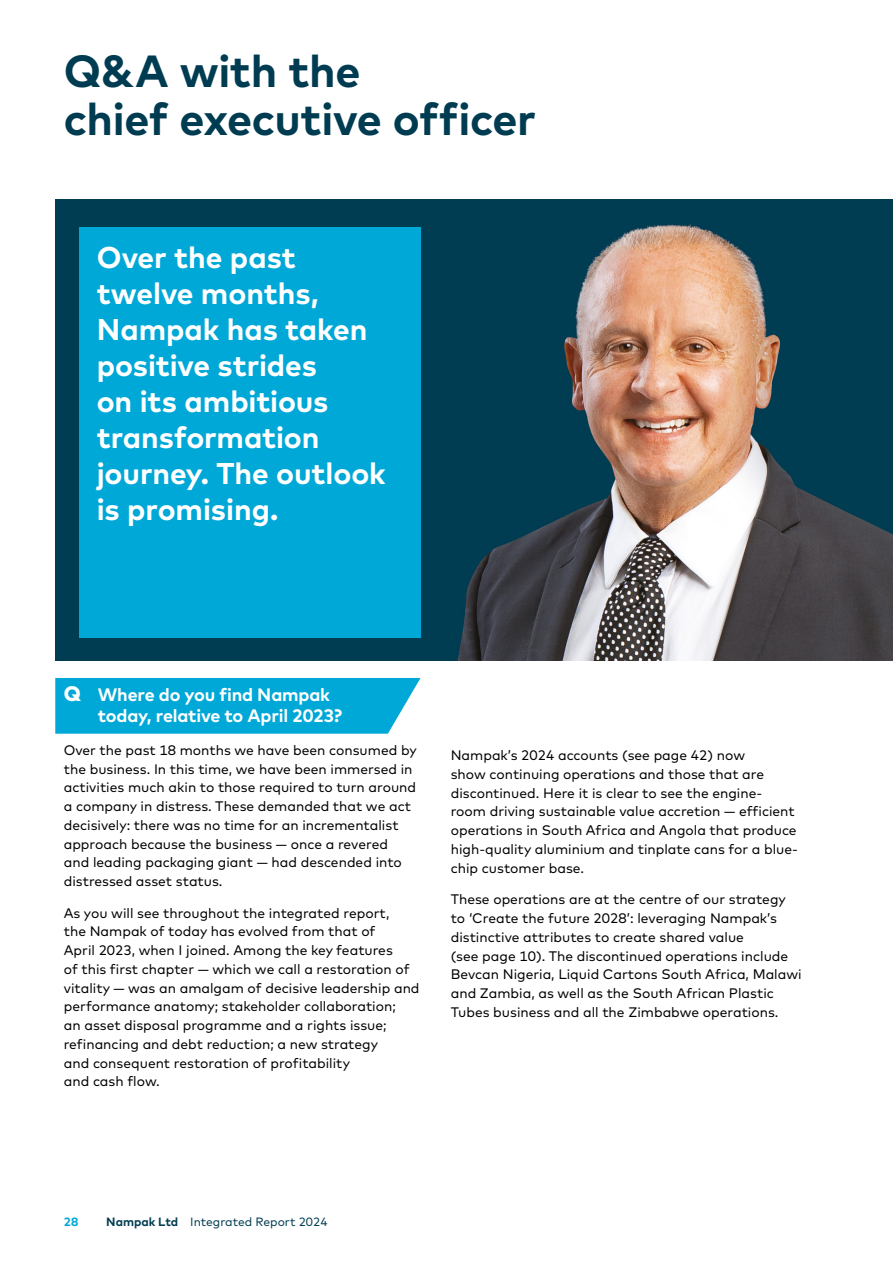
<style>
.page{position:relative;width:893px;height:1263px;background:#fff}
.page>*{position:absolute;margin:0;border:0;box-sizing:border-box;transform-origin:0 0}
.Page_Header{font:700 45px/48px "Mark Pro";letter-spacing:-.01em;color:#003c51}
.Body_Text{font:700 30px/36px "Mark Pro";letter-spacing:-.005em;color:#fff}
.Subheading_1{font:700 18px/21px "Mark Pro";letter-spacing:-.01em;color:#fff}
.Body_Text-2{font:13.8px/18.8px "Mark Pro";color:#000}
.t1{font:12px "Mark Pro";color:#003c51}
.t2{font:700 12px "Mark Pro";color:#00a8d7}
.s1{font-weight:800;font-size:21px}
.s2{font-weight:700}
</style>
<div class="page">
<div style="left:55px;top:678px;width:365px;height:56px;background:#00a8d7"></div>
<img style="left:55px;top:200px;width:838px;height:461px">
<div style="left:80px;top:227px;width:341px;height:411px;background:#00a8d7"></div>
<p class="Page_Header" style="left:64px;top:43px;width:474px">Q&amp;A with the<br>chief executive officer</p>
<p class="Body_Text" style="left:97px;top:237px;width:290px">Over the past twelve months,<br>Nampak has taken positive strides<br>on its ambitious transformation journey. The outlook is promising.</p>
<p class="Subheading_1" style="left:98px;top:683px;width:246px;text-indent:-34px"><span class="s1">Q</span> Where do you find Nampak today, relative to April 2023?</p>
<p class="Body_Text-2" style="left:64px;top:739px;width:354px">Over the past 18 months we have been consumed by the business. In this time, we have been immersed in activities much akin to those required to turn around a company in distress. These demanded that we act decisively: there was no time for an incrementalist approach because the business — once a revered and leading packaging giant — had descended into distressed asset status.</p>
<p class="Body_Text-2" style="left:64px;top:902px;width:357px">As you will see throughout the integrated report,<br>the Nampak of today has evolved from that of<br>April 2023, when I joined. Among the key features<br>of this first chapter — which we call a restoration of vitality — was an amalgam of decisive leadership and performance anatomy; stakeholder collaboration;<br>an asset disposal programme and a rights issue; refinancing and debt reduction; a new strategy<br>and consequent restoration of profitability<br>and cash flow.</p>
<p class="Body_Text-2" style="left:451px;top:745px;width:349px">Nampak’s 2024 accounts (see page 42) now<br>show continuing operations and those that are discontinued. Here it is clear to see the engine&shy;room driving sustainable value accretion — efficient operations in South Africa and Angola that produce high-quality aluminium and tinplate cans for a blue&shy;chip customer base.</p>
<p class="Body_Text-2" style="left:451px;top:889px;width:352px">These operations are at the centre of our strategy to ‘Create the future 2028’: leveraging Nampak’s distinctive attributes to create shared value<br>(see page 10). The discontinued operations include Bevcan Nigeria, Liquid Cartons South Africa, Malawi and Zambia, as well as the South African Plastic Tubes business and all the Zimbabwe operations.</p>
<p class="t2" style="left:64px;top:1212px;width:16px">28</p>
<p class="t1" style="left:106px;top:1212px;width:223px"><span class="s2">Nampak Ltd</span> Integrated Report 2024</p>
</div>
